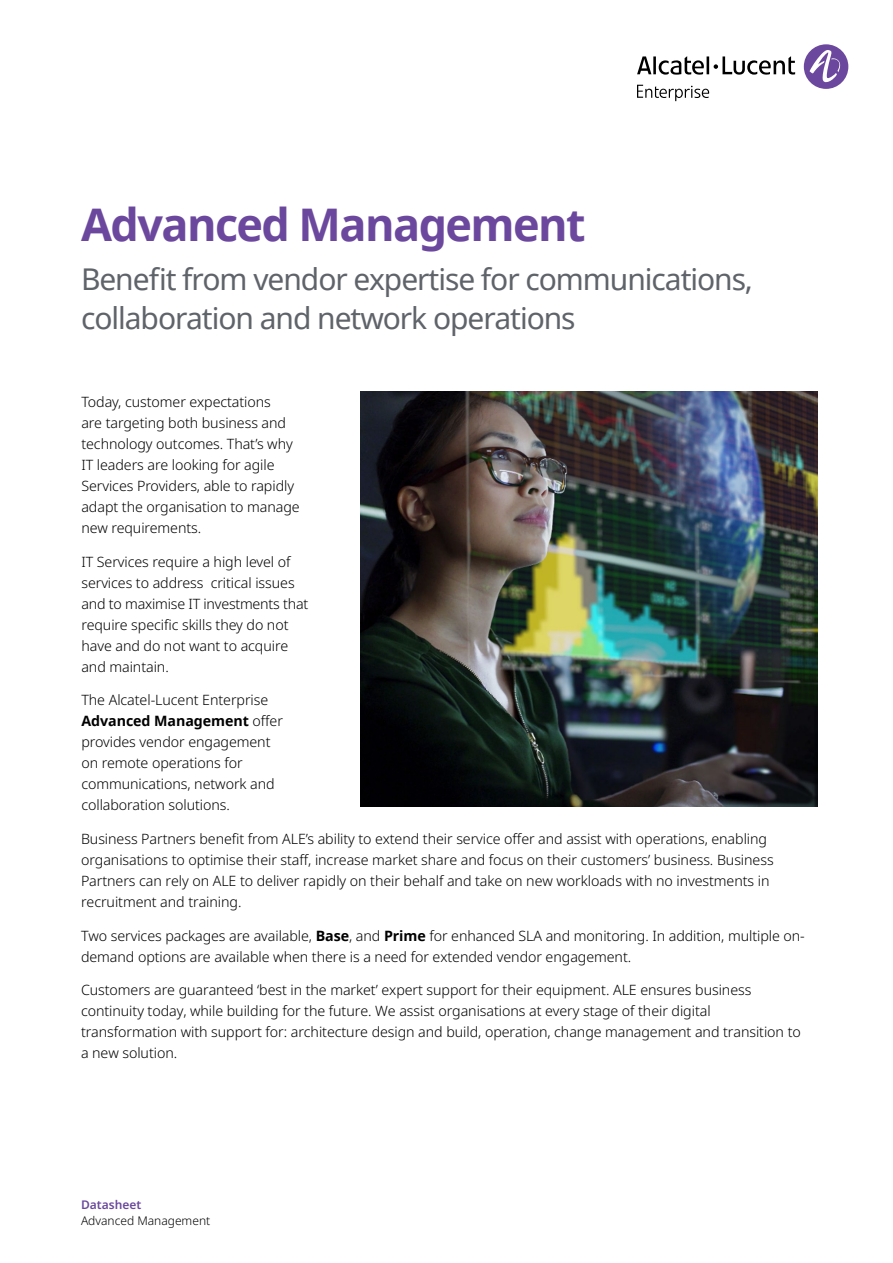
<style>
.page{position:relative;width:893px;height:1263px;background:#fff}
.page>*{position:absolute;margin:0;border:0;box-sizing:border-box;transform-origin:0 0}
.t1{font:700 45px "Noto Sans";letter-spacing:-.035em;color:#6b489d}
.t2{font:30px/39px "Noto Sans";letter-spacing:-.035em;color:#5f636a}
.t3{font:300 14.25px/21px "Noto Sans";letter-spacing:-.005em;color:#000}
.t4{font:300 12px "Noto Sans";color:#000}
.t5{font:600 12px "Noto Sans";color:#6b489d}
.s1{font-weight:700}
</style>
<div class="page">
<div style="left:804px;top:44px;width:44px;height:45px;background:#6b489d;border-radius:50%"></div>
<svg style="left:809px;top:50px;width:34px;height:33px"></svg>
<svg style="left:637px;top:56px;width:158px;height:19px"></svg>
<svg style="left:637px;top:85px;width:72px;height:16px"></svg>
<img style="left:360px;top:392px;width:457px;height:414px">
<h1 class="t1" style="left:81px;top:193px;width:506px">Advanced Management</h1>
<h2 class="t2" style="left:81px;top:261px;width:673px">Benefit from vendor expertise for communications, collaboration and network operations</h2>
<p class="t3" style="left:81px;top:391px;width:220px">Today, customer expectations<br>are targeting both business and technology outcomes. That’s why<br>IT leaders are looking for agile<br>Services Providers, able to rapidly adapt the organisation to manage new requirements.</p>
<p class="t3" style="left:81px;top:551px;width:228px">IT Services require a high level of services to address critical issues and to maximise IT investments that require specific skills they do not have and do not want to acquire and maintain.</p>
<p class="t3" style="left:81px;top:690px;width:203px">The Alcatel-Lucent Enterprise<br><span class="s1">Advanced Management</span> offer provides vendor engagement on remote operations for communications, network and collaboration solutions.</p>
<p class="t3" style="left:81px;top:828px;width:694px">Business Partners benefit from ALE’s ability to extend their service offer and assist with operations, enabling organisations to optimise their staff, increase market share and focus on their customers’ business. Business Partners can rely on ALE to deliver rapidly on their behalf and take on new workloads with no investments in recruitment and training.</p>
<p class="t3" style="left:81px;top:925px;width:725px">Two services packages are available, <span class="s1">Base</span>, and <span class="s1">Prime</span> for enhanced SLA and monitoring. In addition, multiple on&shy;demand options are available when there is a need for extended vendor engagement.</p>
<p class="t3" style="left:81px;top:980px;width:721px">Customers are guaranteed ‘best in the market’ expert support for their equipment. ALE ensures business continuity today, while building for the future. We assist organisations at every stage of their digital transformation with support for: architecture design and build, operation, change management and transition to a new solution.</p>
<p class="t5" style="left:81px;top:1196px;width:62px">Datasheet</p>
<p class="t4" style="left:81px;top:1212px;width:131px">Advanced Management</p>
</div>
